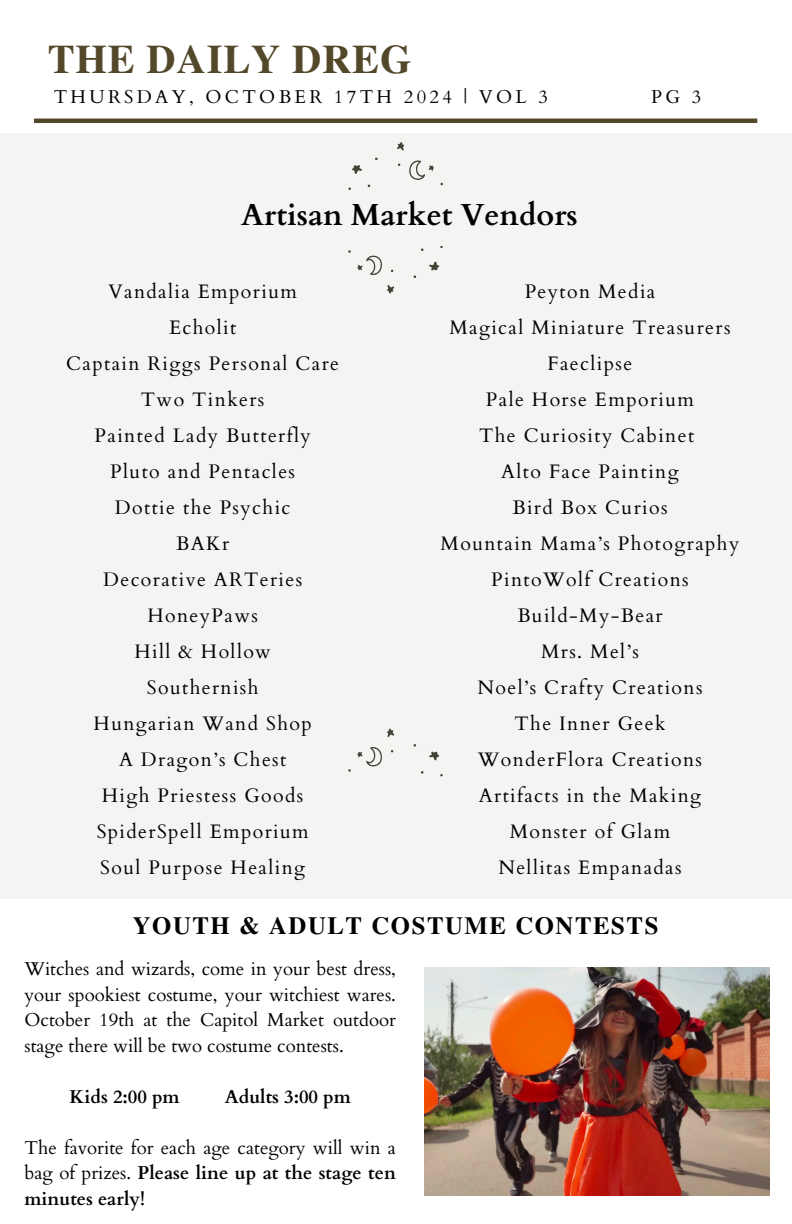
<style>
.page{position:relative;width:792px;height:1224px;background:#fff}
.page>*{position:absolute;margin:0;border:0;box-sizing:border-box;transform-origin:0 0}
.t1{font:700 40.4px "Te X Gyre Termes";letter-spacing:.02em;color:#54482a}
.t2{font:700 30.4px "Cardo";color:#000}
.t3{font:700 24.8px "Te X Gyre Termes";letter-spacing:.065em;color:#000}
.t4{font:19.6px "Cardo";letter-spacing:.07em;color:#000}
.t5{font:18.6px/25.6px "Cardo";color:#000;text-align:justify}
.t6{font:18.6px "Cardo";letter-spacing:.18em;color:#000}
.t7{font:700 18.6px "Cardo";color:#000}
.s1{font-weight:700}
</style>
<div class="page">
<hr style="left:34px;top:119px;width:723px;height:4px;background:#54482a">
<div style="left:0;top:134px;width:792px;height:765px;background:#f4f4f2"></div>
<svg style="left:387px;top:285px;width:7px;height:9px"></svg>
<svg style="left:357px;top:255px;width:25px;height:20px"></svg>
<svg style="left:429px;top:261px;width:10px;height:10px"></svg>
<svg style="left:387px;top:728px;width:7px;height:9px"></svg>
<svg style="left:357px;top:747px;width:25px;height:20px"></svg>
<svg style="left:429px;top:751px;width:10px;height:10px"></svg>
<svg style="left:397px;top:142px;width:7px;height:9px"></svg>
<svg style="left:409px;top:160px;width:25px;height:20px"></svg>
<svg style="left:352px;top:165px;width:10px;height:9px"></svg>
<img style="left:425px;top:967px;width:345px;height:228px">
<h1 class="t1" style="left:48px;top:27px;width:365px">THE DAILY DREG</h1>
<h4 class="t6" style="left:54px;top:84px;width:496px">THURSDAY, OCTOBER 17TH 2024 | VOL 3</h4>
<h4 class="t5" style="left:651px;top:84px;width:52px">PG 3</h4>
<p class="t2" style="left:241px;top:195px;width:338px">Artisan Market Vendors</p>
<p class="t4" style="left:525px;top:278px;width:132px">Peyton Media</p>
<p class="t4" style="left:449px;top:314px;width:283px">Magical Miniature Treasurers</p>
<p class="t4" style="left:548px;top:350px;width:86px">Faeclipse</p>
<p class="t4" style="left:486px;top:386px;width:210px">Pale Horse Emporium</p>
<p class="t4" style="left:479px;top:422px;width:217px">The Curiosity Cabinet</p>
<p class="t4" style="left:501px;top:458px;width:179px">Alto Face Painting</p>
<p class="t4" style="left:512px;top:494px;width:157px">Bird Box Curios</p>
<p class="t4" style="left:441px;top:530px;width:300px">Mountain Mama’s Photography</p>
<p class="t4" style="left:491px;top:566px;width:199px">PintoWolf Creations</p>
<p class="t4" style="left:517px;top:602px;width:147px">Build-My-Bear</p>
<p class="t4" style="left:541px;top:638px;width:99px">Mrs. Mel’s</p>
<p class="t4" style="left:477px;top:674px;width:227px">Noel’s Crafty Creations</p>
<p class="t4" style="left:515px;top:710px;width:152px">The Inner Geek</p>
<p class="t4" style="left:478px;top:746px;width:226px">WonderFlora Creations</p>
<p class="t4" style="left:479px;top:782px;width:224px">Artifacts in the Making</p>
<p class="t4" style="left:510px;top:818px;width:162px">Monster of Glam</p>
<p class="t4" style="left:498px;top:854px;width:185px">Nellitas Empanadas</p>
<p class="t3" style="left:133px;top:906px;width:527px">YOUTH &amp; ADULT COSTUME CONTESTS</p>
<p class="t5" style="left:24px;top:957px;width:373px">Witches and wizards, come in your best dress, your spookiest costume, your witchiest wares.<br>October 19th at the Capitol Market outdoor stage there will be two costume contests.</p>
<p class="t7" style="left:70px;top:1085px;width:112px">Kids 2:00 pm</p>
<p class="t7" style="left:225px;top:1085px;width:128px">Adults 3:00 pm</p>
<h3 class="t5" style="left:24px;top:1135px;width:373px">The favorite for each age category will win a bag of prizes. <span class="s1">Please line up at the stage ten minutes early!</span></h3>
<h2 class="t4" style="left:108px;top:278px;width:190px">Vandalia Emporium</h2>
<p class="t4" style="left:169px;top:314px;width:69px">Echolit</p>
<p class="t4" style="left:66px;top:350px;width:274px">Captain Riggs Personal Care</p>
<p class="t4" style="left:141px;top:386px;width:125px">Two Tinkers</p>
<p class="t4" style="left:95px;top:422px;width:218px">Painted Lady Butterfly</p>
<p class="t4" style="left:110px;top:458px;width:186px">Pluto and Pentacles</p>
<p class="t4" style="left:115px;top:494px;width:177px">Dottie the Psychic</p>
<p class="t4" style="left:176px;top:530px;width:54px">BAKr</p>
<p class="t4" style="left:103px;top:566px;width:201px">Decorative ARTeries</p>
<p class="t4" style="left:147px;top:602px;width:112px">HoneyPaws</p>
<p class="t4" style="left:134px;top:638px;width:138px">Hill &amp; Hollow</p>
<p class="t4" style="left:147px;top:674px;width:113px">Southernish</p>
<p class="t4" style="left:94px;top:710px;width:220px">Hungarian Wand Shop</p>
<p class="t4" style="left:119px;top:746px;width:169px">A Dragon’s Chest</p>
<p class="t4" style="left:102px;top:782px;width:203px">High Priestess Goods</p>
<p class="t4" style="left:97px;top:818px;width:214px">SpiderSpell Emporium</p>
<p class="t4" style="left:100px;top:854px;width:206px">Soul Purpose Healing</p>
</div>
